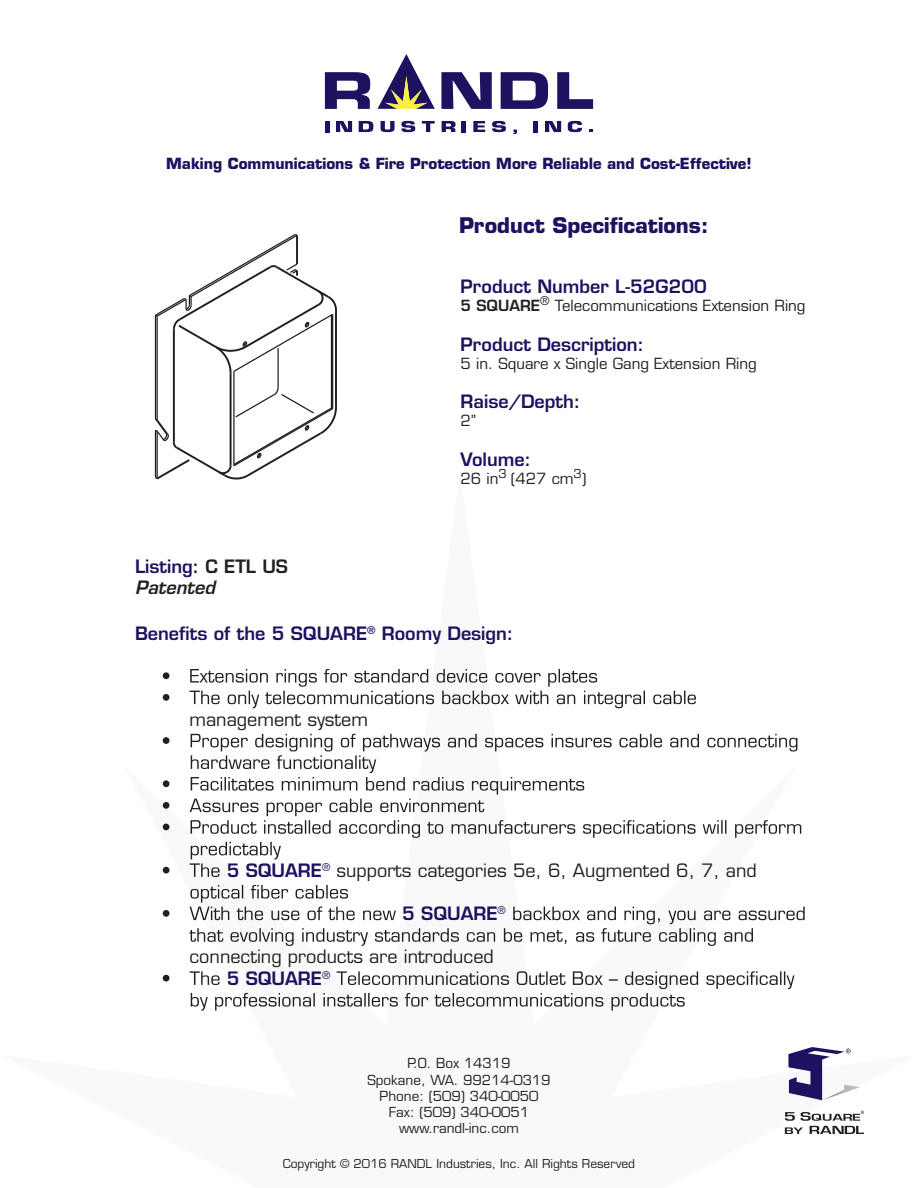
<style>
.page{position:relative;width:918px;height:1188px;background:#fff}
.page>*{position:absolute;margin:0;border:0;box-sizing:border-box;transform-origin:0 0}
.t1{font:700 21px "Eurostile";color:#1d1160}
.t2{font:600 18px/21.6px "Eurostile";color:#1d1160}
.t3{font:18px/21.6px "Eurostile";color:#231f20}
.t4{font:15px "Eurostile";color:#231f20}
.t5{font:700 15px "Eurostile";color:#1d1160}
.t6{font:13.5px/16.2px "Eurostile";color:#231f20;text-align:center}
.t7{font:12px "Eurostile";color:#231f20}
.s1{font-weight:600}
.s2{color:#231f20}
.s3{font-style:italic;color:#231f20}
.s4{font-weight:600;color:#1d1160}
</style>
<div class="page">
<hr style="left:325px;top:121px;width:4px;height:11px;background:#1d1160">
<svg style="left:336px;top:121px;width:16px;height:11px"></svg>
<svg style="left:359px;top:121px;width:14px;height:11px"></svg>
<svg style="left:381px;top:121px;width:13px;height:11px"></svg>
<svg style="left:401px;top:121px;width:14px;height:11px"></svg>
<svg style="left:422px;top:121px;width:13px;height:11px"></svg>
<svg style="left:442px;top:121px;width:14px;height:11px"></svg>
<hr style="left:462px;top:121px;width:4px;height:11px;background:#1d1160">
<svg style="left:473px;top:121px;width:12px;height:11px"></svg>
<svg style="left:492px;top:121px;width:14px;height:11px"></svg>
<svg style="left:513px;top:130px;width:4px;height:4px"></svg>
<div style="left:533px;top:121px;width:5px;height:11px;background:#1d1160"></div>
<svg style="left:545px;top:121px;width:16px;height:11px"></svg>
<svg style="left:568px;top:121px;width:14px;height:11px"></svg>
<svg style="left:325px;top:72px;width:45px;height:37px"></svg>
<svg style="left:441px;top:72px;width:51px;height:37px"></svg>
<svg style="left:501px;top:72px;width:47px;height:37px"></svg>
<svg style="left:557px;top:72px;width:36px;height:37px"></svg>
<svg style="left:378px;top:54px;width:57px;height:55px"></svg>
<svg style="left:788px;top:1047px;width:72px;height:53px"></svg>
<svg style="left:785px;top:1111px;width:79px;height:23px"></svg>
<svg style="left:163px;top:669px;width:533px;height:39px"></svg>
<svg style="left:163px;top:734px;width:638px;height:143px"></svg>
<svg style="left:163px;top:885px;width:642px;height:61px"></svg>
<svg style="left:163px;top:971px;width:631px;height:40px"></svg>
<hr style="left:157px;top:316px;width:1px;height:104px;background:#231f20">
<hr style="left:155px;top:315px;width:1px;height:104px;background:#231f20">
<hr style="left:233px;top:371px;width:2px;height:95px;background:#231f20">
<hr style="left:332px;top:314px;width:1px;height:95px;background:#231f20">
<hr style="left:331px;top:315px;width:1px;height:93px;background:#231f20">
<hr style="left:230px;top:373px;width:2px;height:92px;background:#231f20">
<hr style="left:173px;top:329px;width:2px;height:114px;background:#231f20">
<hr style="left:335px;top:310px;width:2px;height:97px;background:#231f20">
<hr style="left:277px;top:348px;width:2px;height:40px;background:#231f20">
<svg style="left:154px;top:234px;width:183px;height:141px"></svg>
<svg style="left:154px;top:386px;width:183px;height:94px"></svg>
<p class="t5" style="left:166px;top:154px;width:587px">Making Communications &amp; Fire Protection More Reliable and Cost-Effective!</p>
<p class="t1" style="left:459px;top:212px;width:251px">Product Specifications:</p>
<p class="t2" style="left:461px;top:276px;width:248px">Product Number L-52G200</p>
<p class="t4" style="left:461px;top:297px;width:346px"><span class="s1">5 SQUARE</span><sup>®</sup> Telecommunications Extension Ring</p>
<p class="t2" style="left:461px;top:333px;width:185px">Product Description:</p>
<p class="t4" style="left:461px;top:354px;width:298px">5 in. Square x Single Gang Extension Ring</p>
<p class="t2" style="left:461px;top:391px;width:121px">Raise/Depth:</p>
<p class="t4" style="left:461px;top:412px;width:17px">2”</p>
<p class="t2" style="left:461px;top:448px;width:72px">Volume:</p>
<p class="t4" style="left:461px;top:469px;width:127px">26 in<sup>3</sup> (427 cm<sup>3</sup>)</p>
<p class="t2" style="left:135px;top:555px;width:155px">Listing: <span class="s2">C ETL US<br></span><span class="s3">Patented</span></p>
<p class="t2" style="left:135px;top:622px;width:380px">Benefits of the 5 SQUARE<sup>®</sup> Roomy Design:</p>
<p class="t3" style="left:189px;top:708px;width:180px">management system</p>
<p class="t3" style="left:227px;top:859px;width:532px"><span class="s4">5 SQUARE</span><sup>®</sup> supports categories 5e, 6, Augmented 6, 7, and</p>
<p class="t2" style="left:402px;top:902px;width:105px">5 SQUARE<sup>®</sup></p>
<p class="t3" style="left:227px;top:946px;width:269px;text-indent:-37px">connecting products are introduced<br><span class="s4">5 SQUARE</span><sup>®</sup></p>
<p class="t6" style="left:367px;top:1055px;width:185px">P.O. Box 14319<br>Spokane, WA. 99214-0319<br>Phone: (509) 340-0050<br>Fax: (509) 340-0051 www.randl-inc.com</p>
<p class="t7" style="left:283px;top:1156px;width:354px">Copyright © 2016 RANDL Industries, Inc. All Rights Reserved</p>
</div>
